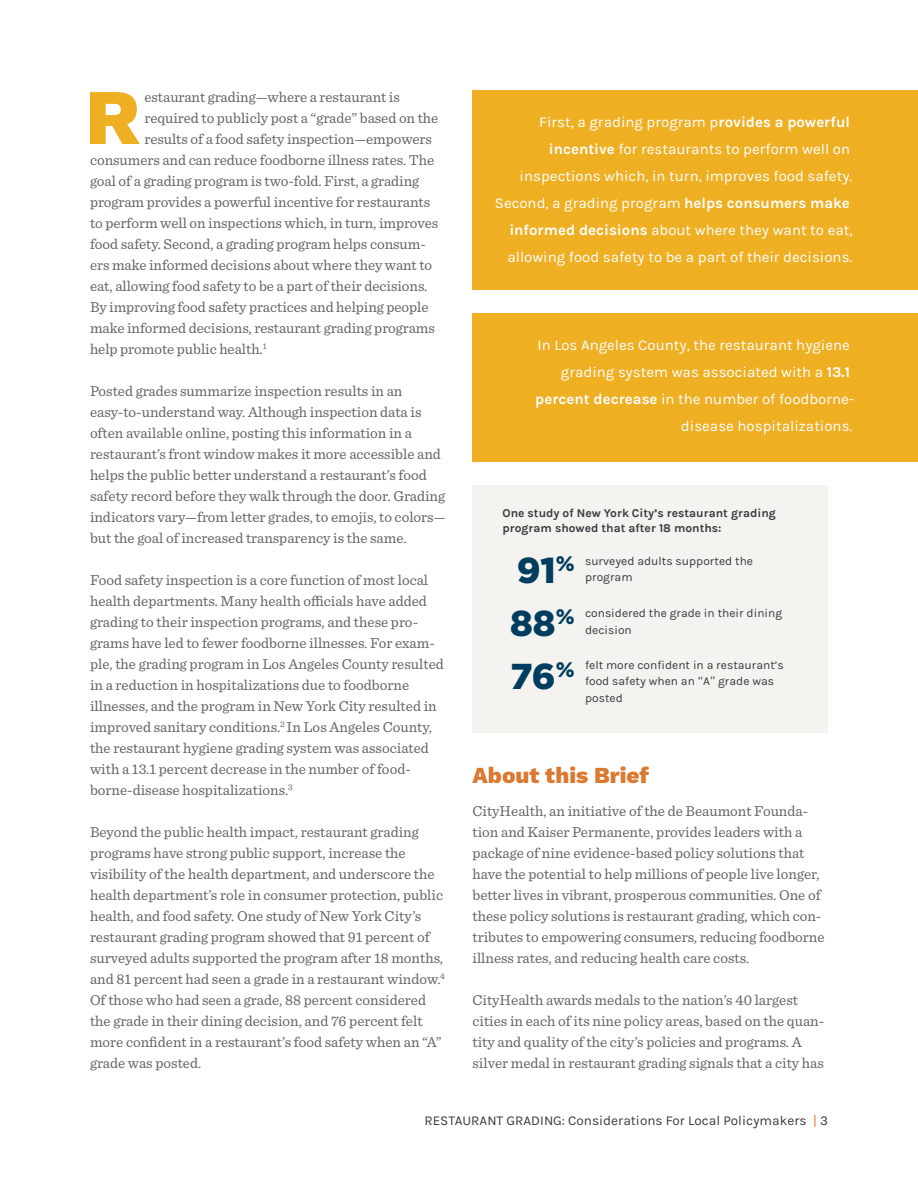
<style>
.page{position:relative;width:918px;height:1188px;background:#fff}
.page>*{position:absolute;margin:0;border:0;box-sizing:border-box;transform-origin:0 0}
.text{font:800 78.6px "Work Sans";color:#eeaf23}
.text-2{font:900 36px "Gotham";color:#003d5f}
.SUBHEAD{font:800 22.5px "Work Sans";color:#dc7930}
.text-3{font:15px/21px "Sentinel";color:#636366}
.t1{font:15px/27px "Karla";color:#fff;text-align:right}
.t2{font:13.5px "Karla";color:#343b40}
.text-4{font:12px/16.5px "Karla";color:#343b40}
.text-5{font:700 12px/15px "Karla";color:#343b40}
.s1{font-weight:700}
.s2{font-family:"Gotham"}
.s3{color:#dc7930}
</style>
<div class="page">
<div style="left:472px;top:90px;width:446px;height:200px;background:#eeaf23"></div>
<div style="left:472px;top:313px;width:446px;height:149px;background:#eeaf23"></div>
<div style="left:472px;top:485px;width:356px;height:248px;background:#f4f3ef"></div>
<p class="text" style="left:85px;top:72px;width:56px">R</p>
<p class="text-3" style="left:144px;top:86px;width:257px">estaurant grading—where a restaurant is</p>
<p class="text-3" style="left:144px;top:107px;width:295px">required to publicly post a “grade” based on the</p>
<p class="text-3" style="left:144px;top:128px;width:289px">results of a food safety inspection—empowers</p>
<p class="text-3" style="left:90px;top:149px;width:346px">consumers and can reduce foodborne illness rates. The</p>
<p class="text-3" style="left:90px;top:170px;width:331px">goal of a grading program is two-fold. First, a grading</p>
<p class="text-3" style="left:90px;top:191px;width:342px">program provides a powerful incentive for restaurants</p>
<p class="text-3" style="left:90px;top:212px;width:350px">to perform well on inspections which, in turn, improves</p>
<p class="text-3" style="left:90px;top:233px;width:337px">food safety. Second, a grading program helps consum-</p>
<p class="text-3" style="left:90px;top:254px;width:344px">ers make informed decisions about where they want to</p>
<p class="text-3" style="left:90px;top:275px;width:339px">eat, allowing food safety to be a part of their decisions.</p>
<p class="text-3" style="left:90px;top:296px;width:340px">By improving food safety practices and helping people</p>
<p class="text-3" style="left:90px;top:317px;width:346px">make informed decisions, restaurant grading programs</p>
<p class="text-3" style="left:90px;top:338px;width:178px">help promote public health.<sup>1</sup></p>
<p class="text-3" style="left:90px;top:380px;width:357px">Posted grades summarize inspection results in an easy-to-understand way. Although inspection data is often available online, posting this information in a restaurant’s front window makes it more accessible and helps the public better understand a restaurant’s food safety record before they walk through the door. Grading indicators vary—from letter grades, to emojis, to colors— but the goal of increased transparency is the same.</p>
<p class="text-3" style="left:90px;top:569px;width:355px">Food safety inspection is a core function of most local health departments. Many health officials have added grading to their inspection programs, and these pro&shy;grams have led to fewer foodborne illnesses. For exam&shy;ple, the grading program in Los Angeles County resulted in a reduction in hospitalizations due to foodborne illnesses, and the program in New York City resulted in improved sanitary conditions.<sup>2</sup> In Los Angeles County, the restaurant hygiene grading system was associated with a 13.1 percent decrease in the number of food&shy;borne-disease hospitalizations.<sup>3</sup></p>
<p class="text-3" style="left:90px;top:821px;width:357px">Beyond the public health impact, restaurant grading programs have strong public support, increase the visibility of the health department, and underscore the health department’s role in consumer protection, public health, and food safety. One study of New York City’s restaurant grading program showed that 91 percent of surveyed adults supported the program after 18 months, and 81 percent had seen a grade in a restaurant window.<sup>4<br></sup>Of those who had seen a grade, 88 percent considered the grade in their dining decision, and 76 percent felt more confident in a restaurant’s food safety when an “A” grade was posted.</p>
<p class="t1" style="left:495px;top:109px;width:359px">First, a grading program p<span class="s1">rovides a powerful incentive</span> for restaurants to perform well on inspections which, in turn, improves food safety.<br>Second, a grading program <span class="s1">helps consumers make informed decisions</span> about where they want to eat, allowing food safety to be a part of their decisions.</p>
<p class="t1" style="left:535px;top:332px;width:320px">In Los Angeles County, the restaurant hygiene grading system was associated with a <span class="s1">13.1 percent decrease</span> in the number of foodborne&shy;disease hospitalizations.</p>
<p class="text-5" style="left:503px;top:505px;width:275px">One study of New York City’s restaurant grading program showed that after 18 months:</p>
<p class="text-4" style="left:585px;top:553px;width:170px">surveyed adults supported the program</p>
<p class="text-2" style="left:517px;top:549px;width:59px">91<sup>%</sup></p>
<p class="text-2" style="left:510px;top:602px;width:66px">88<sup>%</sup></p>
<p class="text-2" style="left:510px;top:655px;width:66px">76<sup>%</sup></p>
<p class="text-4" style="left:585px;top:605px;width:199px">considered the grade in their dining decision</p>
<p class="text-4" style="left:585px;top:657px;width:200px">felt more confident in a restaurant’s food safety when an <span class="s2">“</span>A<span class="s2">”</span> grade was posted</p>
<p class="SUBHEAD" style="left:472px;top:762px;width:178px">About this Brief</p>
<p class="text-3" style="left:472px;top:799px;width:354px">CityHealth, an initiative of the de Beaumont Founda&shy;tion and Kaiser Permanente, provides leaders with a package of nine evidence-based policy solutions that have the potential to help millions of people live longer, better lives in vibrant, prosperous communities. One of these policy solutions is restaurant grading, which con&shy;tributes to empowering consumers, reducing foodborne illness rates, and reducing health care costs.</p>
<p class="text-3" style="left:472px;top:988px;width:353px">CityHealth awards medals to the nation’s 40 largest cities in each of its nine policy areas, based on the quan&shy;tity and quality of the city’s policies and programs. A silver medal in restaurant grading signals that a city has</p>
<p class="t2" style="left:424px;top:1114px;width:405px">RESTAURANT GRADING: Considerations For Local Policymakers <span class="s3">|</span> 3</p>
</div>
